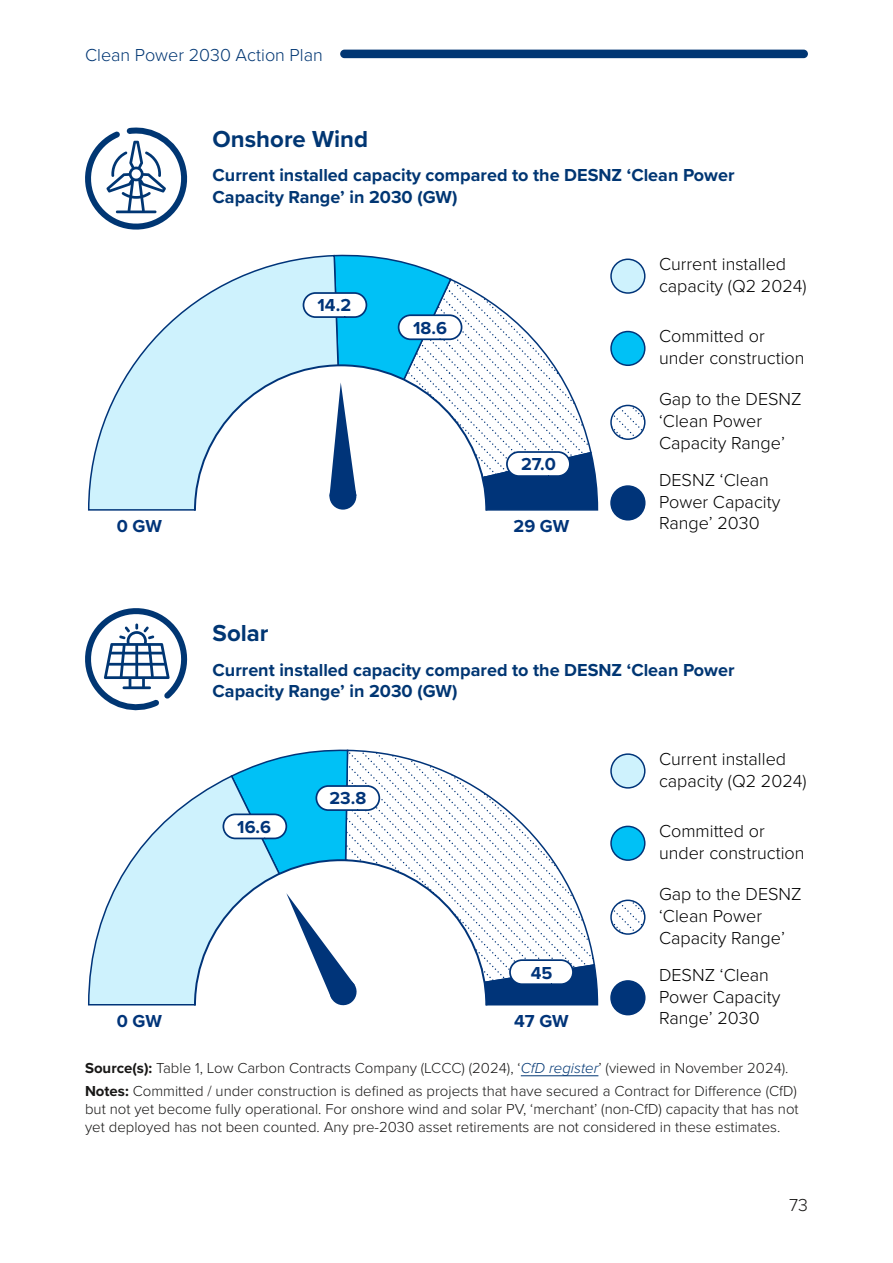
<style>
.page{position:relative;width:893px;height:1263px;background:#fff}
.page>*{position:absolute;margin:0;border:0;box-sizing:border-box;transform-origin:0 0}
.t1{font:700 24px "Proxima Nova";color:#003673}
.t2{font:300 18px/21.6px "Proxima Nova";color:#000}
.t3{font:700 18px/21.6px "Proxima Nova";color:#003673}
.t4{font:700 18px "Proxima Nova";color:#003479}
.t5{font:300 18px "Proxima Nova";color:#003673}
.t6{font:300 18px "Proxima Nova";color:#181716}
.t7{font:300 15px/22.2px "Proxima Nova";color:#181716}
.s1{font-weight:700}
.s2{font-style:italic;color:#003673}
</style>
<div class="page">
<hr style="left:521px;top:1075px;width:77px;height:1px;background:#003673">
<svg style="left:88px;top:303px;width:105px;height:208px"></svg>
<svg style="left:193px;top:254px;width:406px;height:257px"></svg>
<div style="left:611px;top:259px;width:34px;height:34px;background:#cef2fd;border-radius:50%"></div>
<div style="left:610px;top:258px;width:35px;height:36px;border:2px solid #003479;border-radius:50%"></div>
<div style="left:611px;top:331px;width:34px;height:34px;background:#00c1f6;border-radius:50%"></div>
<div style="left:610px;top:331px;width:35px;height:35px;border:2px solid #003479;border-radius:50%"></div>
<svg style="left:611px;top:405px;width:34px;height:34px"></svg>
<div style="left:610px;top:405px;width:35px;height:35px;border:2px solid #003479;border-radius:50%"></div>
<div style="left:611px;top:486px;width:34px;height:34px;background:#003479;border-radius:50%"></div>
<div style="left:610px;top:485px;width:35px;height:35px;border:2px solid #003479;border-radius:50%"></div>
<svg style="left:88px;top:798px;width:105px;height:208px"></svg>
<svg style="left:193px;top:749px;width:406px;height:257px"></svg>
<div style="left:611px;top:754px;width:34px;height:34px;background:#cef2fd;border-radius:50%"></div>
<div style="left:610px;top:753px;width:35px;height:36px;border:2px solid #003479;border-radius:50%"></div>
<div style="left:611px;top:826px;width:34px;height:34px;background:#00c1f6;border-radius:50%"></div>
<div style="left:610px;top:826px;width:35px;height:35px;border:2px solid #003479;border-radius:50%"></div>
<svg style="left:611px;top:900px;width:34px;height:34px"></svg>
<div style="left:610px;top:899px;width:35px;height:36px;border:2px solid #003479;border-radius:50%"></div>
<div style="left:611px;top:981px;width:34px;height:34px;background:#003479;border-radius:50%"></div>
<div style="left:610px;top:980px;width:35px;height:35px;border:2px solid #003479;border-radius:50%"></div>
<svg style="left:85px;top:127px;width:103px;height:103px"></svg>
<svg style="left:85px;top:608px;width:103px;height:103px"></svg>
<div style="left:340px;top:50px;width:468px;height:8px;background:#003673;border-radius:4px"></div>
<p class="t5" style="left:85px;top:42px;width:239px">Clean Power 2030 Action Plan</p>
<h1 class="t1" style="left:213px;top:121px;width:157px">Onshore Wind</h1>
<p class="t3" style="left:213px;top:164px;width:523px">Current installed capacity compared to the DESNZ ‘Clean Power<br>Capacity Range’ in 2030 (GW)</p>
<p class="t4" style="left:318px;top:292px;width:35px">14.2</p>
<p class="t4" style="left:413px;top:314px;width:35px">18.6</p>
<p class="t4" style="left:521px;top:451px;width:36px">27.0</p>
<p class="t4" style="left:117px;top:512px;width:47px">0 GW</p>
<p class="t4" style="left:514px;top:512px;width:57px">29 GW</p>
<p class="t2" style="left:659px;top:252px;width:149px">Current installed capacity (Q2 2024)</p>
<p class="t2" style="left:659px;top:325px;width:147px">Committed or under construction</p>
<p class="t2" style="left:659px;top:388px;width:144px">Gap to the DESNZ ‘Clean Power<br>Capacity Range’</p>
<p class="t2" style="left:659px;top:468px;width:123px">DESNZ ‘Clean<br>Power Capacity<br>Range’ 2030</p>
<h1 class="t1" style="left:213px;top:615px;width:57px">Solar</h1>
<p class="t3" style="left:213px;top:658px;width:523px">Current installed capacity compared to the DESNZ ‘Clean Power<br>Capacity Range’ in 2030 (GW)</p>
<p class="t2" style="left:659px;top:747px;width:149px">Current installed capacity (Q2 2024)</p>
<p class="t2" style="left:659px;top:819px;width:147px">Committed or under construction</p>
<p class="t2" style="left:659px;top:882px;width:144px">Gap to the DESNZ ‘Clean Power<br>Capacity Range’</p>
<p class="t2" style="left:659px;top:963px;width:123px">DESNZ ‘Clean<br>Power Capacity<br>Range’ 2030</p>
<p class="t7" style="left:85px;top:1056px;width:713px"><span class="s1">Source(s):</span> Table 1, Low Carbon Contracts Company (LCCC) (2024), ‘<span class="s2">CfD register</span>’ (viewed in November 2024).<br><span class="s1">Notes:</span> Committed / under construction is defined as projects that have secured a Contract for Difference (CfD)</p>
<p class="t7" style="left:85px;top:1099px;width:715px;line-height:18px">but not yet become fully operational. For onshore wind and solar PV, ‘merchant’ (non-CfD) capacity that has not yet deployed has not been counted. Any pre-2030 asset retirements are not considered in these estimates.</p>
<p class="t4" style="left:329px;top:785px;width:38px">23.8</p>
<p class="t4" style="left:237px;top:813px;width:35px">16.6</p>
<p class="t4" style="left:531px;top:959px;width:23px">45</p>
<p class="t4" style="left:117px;top:1007px;width:47px">0 GW</p>
<p class="t4" style="left:514px;top:1007px;width:56px">47 GW</p>
<p class="t6" style="left:789px;top:1192px;width:20px">73</p>
</div>
